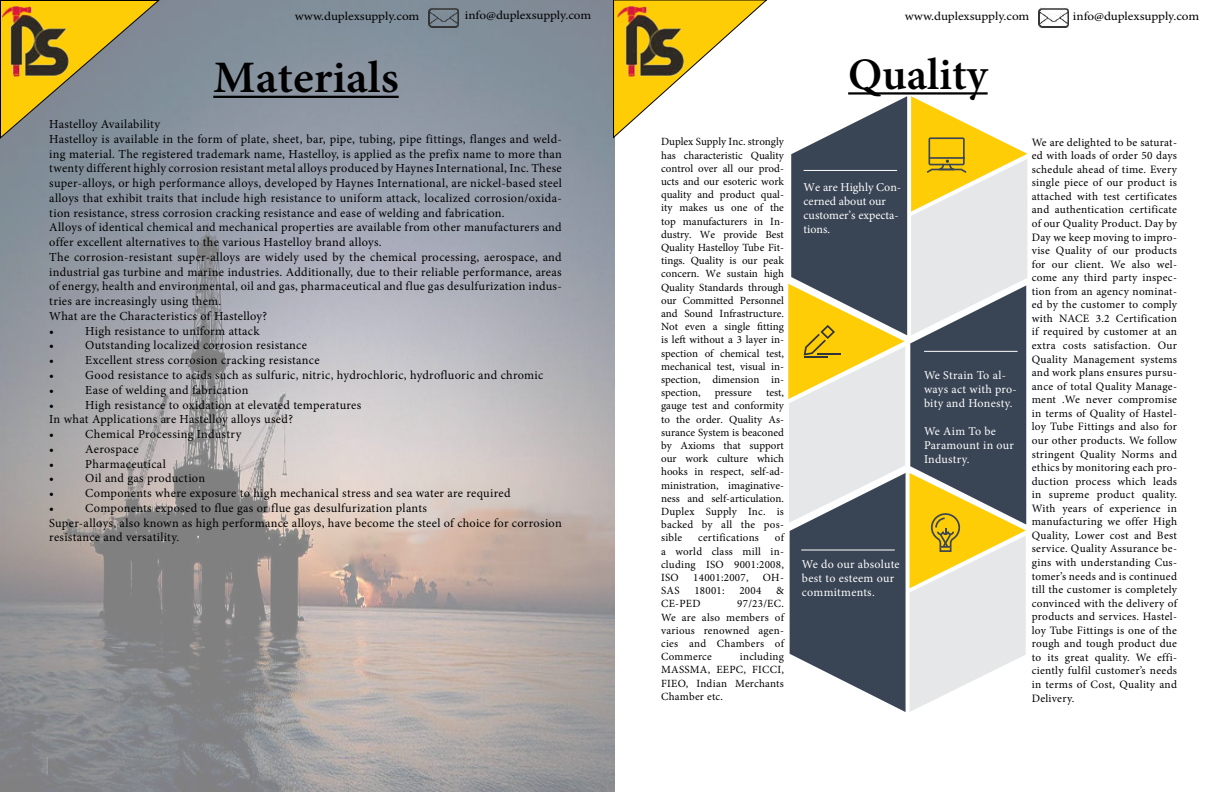
<style>
.page{position:relative;width:1224px;height:792px;background:#fff}
.page>*{position:absolute;margin:0;border:0;box-sizing:border-box;transform-origin:0 0}
.t1{font:600 45px "Minion Pro";color:#000;scale:1.06 1}
.t2{font:600 45px "Minion Pro";color:#000}
.t3{font:12.3px/14.8px "Minion Pro";letter-spacing:.025em;color:#000}
.t4{font:12px/14px "Minion Pro";letter-spacing:.015em;color:#fff}
.t5{font:12px "Minion Pro";letter-spacing:-.005em;color:#000;scale:1.1 1}
.t6{font:11.3px/13.6px "Minion Pro";letter-spacing:.025em;color:#000;text-align:justify}
.t7{font:11px/13.2px "Minion Pro";letter-spacing:.02em;color:#000;text-align:justify}
.t8{font:11px "Minion Pro";color:#000}
</style>
<div class="page">
<hr style="left:848px;top:92px;width:140px;height:3px;background:#000">
<svg style="left:788px;top:96px;width:239px;height:616px;background:#a2a08e"></svg>
<img style="left:0;top:0;width:615px;height:792px">
<hr style="left:213px;top:96px;width:186px;height:2px;background:#000">
<img style="left:429px;top:7px;width:30px;height:26px">
<img style="left:1038px;top:7px;width:30px;height:21px">
<svg style="left:0;top:0;width:161px;height:140px;background:#9b9772"></svg>
<svg style="left:613px;top:0;width:154px;height:140px"></svg>
<img style="left:0;top:0;width:86px;height:93px">
<img style="left:601px;top:0;width:100px;height:93px">
<p class="t5" style="left:295px;top:8px;width:115px">www.duplexsupply.com</p>
<p class="t5" style="left:465px;top:7px;width:116px">info@duplexsupply.com</p>
<p class="t5" style="left:905px;top:8px;width:115px">www.duplexsupply.com</p>
<p class="t5" style="left:1073px;top:8px;width:116px">info@duplexsupply.com</p>
<h1 class="t1" style="left:213px;top:47px;width:176px">Materials</h1>
<p class="t3" style="left:49px;top:117px;width:514px">Hastelloy Availability<br>Hastelloy is available in the form of plate, sheet, bar, pipe, tubing, pipe fittings, flanges and weld&shy;ing material. The registered trademark name, Hastelloy, is applied as the prefix name to more than twenty different highly corrosion resistant metal alloys produced by Haynes International, Inc. These super-alloys, or high performance alloys, developed by Haynes International, are nickel-based steel alloys that exhibit traits that include high resistance to uniform attack, localized corrosion/oxida&shy;tion resistance, stress corrosion cracking resistance and ease of welding and fabrication.<br>Alloys of identical chemical and mechanical properties are available from other manufacturers and offer excellent alternatives to the various Hastelloy brand alloys.<br>The corrosion-resistant super-alloys are widely used by the chemical processing, aerospace, and industrial gas turbine and marine industries. Additionally, due to their reliable performance, areas of energy, health and environmental, oil and gas, pharmaceutical and flue gas desulfurization indus&shy;tries are increasingly using them.<br>What are the Characteristics of Hastelloy?<br>•</p>
<p class="t3" style="left:85px;top:323px;width:176px">High resistance to uniform attack</p>
<p class="t3" style="left:49px;top:338px;width:6px">•</p>
<p class="t3" style="left:85px;top:338px;width:223px">Outstanding localized corrosion resistance</p>
<p class="t3" style="left:49px;top:353px;width:6px">•</p>
<p class="t3" style="left:85px;top:353px;width:236px">Excellent stress corrosion cracking resistance</p>
<p class="t3" style="left:49px;top:368px;width:6px">•</p>
<p class="t3" style="left:85px;top:368px;width:460px">Good resistance to acids such as sulfuric, nitric, hydrochloric, hydrofluoric and chromic</p>
<p class="t3" style="left:49px;top:383px;width:6px">•</p>
<p class="t3" style="left:85px;top:383px;width:165px">Ease of welding and fabrication</p>
<p class="t3" style="left:49px;top:397px;width:6px">•</p>
<p class="t3" style="left:49px;top:397px;width:313px;text-indent:36px">High resistance to oxidation at elevated temperatures<br>In what Applications are Hastelloy alloys used?<br>•</p>
<p class="t3" style="left:85px;top:427px;width:158px">Chemical Processing Industry</p>
<p class="t3" style="left:49px;top:442px;width:6px">•</p>
<p class="t3" style="left:85px;top:442px;width:55px">Aerospace</p>
<p class="t3" style="left:49px;top:456px;width:6px">•</p>
<p class="t3" style="left:85px;top:456px;width:82px">Pharmaceutical</p>
<p class="t3" style="left:49px;top:471px;width:6px">•</p>
<p class="t3" style="left:85px;top:471px;width:121px">Oil and gas production</p>
<p class="t3" style="left:49px;top:486px;width:6px">•</p>
<p class="t3" style="left:85px;top:486px;width:427px">Components where exposure to high mechanical stress and sea water are required</p>
<p class="t3" style="left:49px;top:501px;width:6px">•</p>
<p class="t3" style="left:49px;top:501px;width:514px;text-indent:36px">Components exposed to flue gas or flue gas desulfurization plants<br>Super-alloys, also known as high performance alloys, have become the steel of choice for corrosion resistance and versatility.</p>
<p class="t7" style="left:661px;top:135px;width:124px">Duplex Supply Inc. strongly has characteristic Quality control over all our prod&shy;ucts and our esoteric work quality and product qual&shy;ity makes us one of the top manufacturers in In&shy;dustry. We provide Best Quality Hastelloy Tube Fit&shy;tings. Quality is our peak concern. We sustain high Quality Standards through our Committed Personnel and Sound Infrastructure.<br>Not even a single fitting is left without a 3 layer in&shy;spection of chemical test, mechanical test, visual in&shy;spection, dimension in&shy;spection,</p>
<p class="t7" style="left:661px;top:386px;width:124px;text-indent:105px">test, gauge test and conformity to the order. Quality As&shy;surance System is beaconed by Axioms that support our work culture which hooks in respect, self-ad&shy;ministration, imaginative&shy;ness and self-articulation.<br>Duplex Supply Inc. is backed by all the pos&shy;sible</p>
<p class="t8" style="left:715px;top:385px;width:39px">pressure</p>
<p class="t7" style="left:661px;top:531px;width:124px;text-indent:114px">of a world class mill in&shy;cluding ISO 9001:2008, ISO</p>
<p class="t7" style="left:698px;top:531px;width:62px">certifications</p>
<p class="t7" style="left:693px;top:571px;width:57px">14001:2007,</p>
<p class="t7" style="left:763px;top:571px;width:23px">OH-</p>
<p class="t7" style="left:661px;top:584px;width:20px">SAS</p>
<p class="t7" style="left:694px;top:584px;width:32px">18001:</p>
<p class="t7" style="left:739px;top:584px;width:23px">2004</p>
<p class="t7" style="left:776px;top:584px;width:9px">&amp;</p>
<p class="t7" style="left:661px;top:597px;width:41px">CE-PED</p>
<p class="t7" style="left:661px;top:597px;width:124px;text-indent:76px">97/23/EC.<br>We are also members of various renowned agen&shy;cies and Chambers of Commerce</p>
<p class="t7" style="left:661px;top:650px;width:124px;text-indent:79px">including MASSMA, EEPC, FICCI, FIEO, Indian Merchants Chamber etc.</p>
<h1 class="t2" style="left:848px;top:43px;width:141px">Quality</h1>
<p class="t4" style="left:804px;top:180px;width:99px">We are Highly Con&shy;cerned about our customer’s expecta&shy;tions.</p>
<p class="t4" style="left:924px;top:369px;width:94px">We Strain To al&shy;ways act with pro&shy;bity and Honesty.</p>
<p class="t4" style="left:924px;top:425px;width:91px">We Aim To be<br>Paramount in our<br>Industry.</p>
<p class="t4" style="left:802px;top:557px;width:99px">We do our absolute best to esteem our commitments.</p>
<p class="t6" style="left:1032px;top:135px;width:147px">We are delighted to be saturat&shy;ed with loads of order 50 days schedule ahead of time. Every single piece of our product is attached with test certificates and authentication certificate of our Quality Product. Day by Day we keep moving to impro&shy;vise Quality of our products for our client. We also wel&shy;come any third party inspec&shy;tion from an agency nominat&shy;ed by the customer to comply with NACE 3.2 Certification if required by customer at an extra costs satisfaction. Our Quality Management systems and work plans ensures pursu&shy;ance of total Quality Manage&shy;ment .We never compromise in terms of Quality of Hastel&shy;loy Tube Fittings and also for our other products. We follow stringent Quality Norms and ethics by monitoring each pro&shy;duction process which leads in supreme product quality.<br>With years of experience in manufacturing we offer High Quality, Lower cost and Best service. Quality Assurance be&shy;gins with understanding Cus&shy;tomer’s needs and is continued till the customer is completely convinced with the delivery of products and services. Hastel&shy;loy Tube Fittings is one of the rough and tough product due to its great quality. We effi&shy;ciently fulfil customer’s needs in terms of Cost, Quality and Delivery.</p>
</div>
